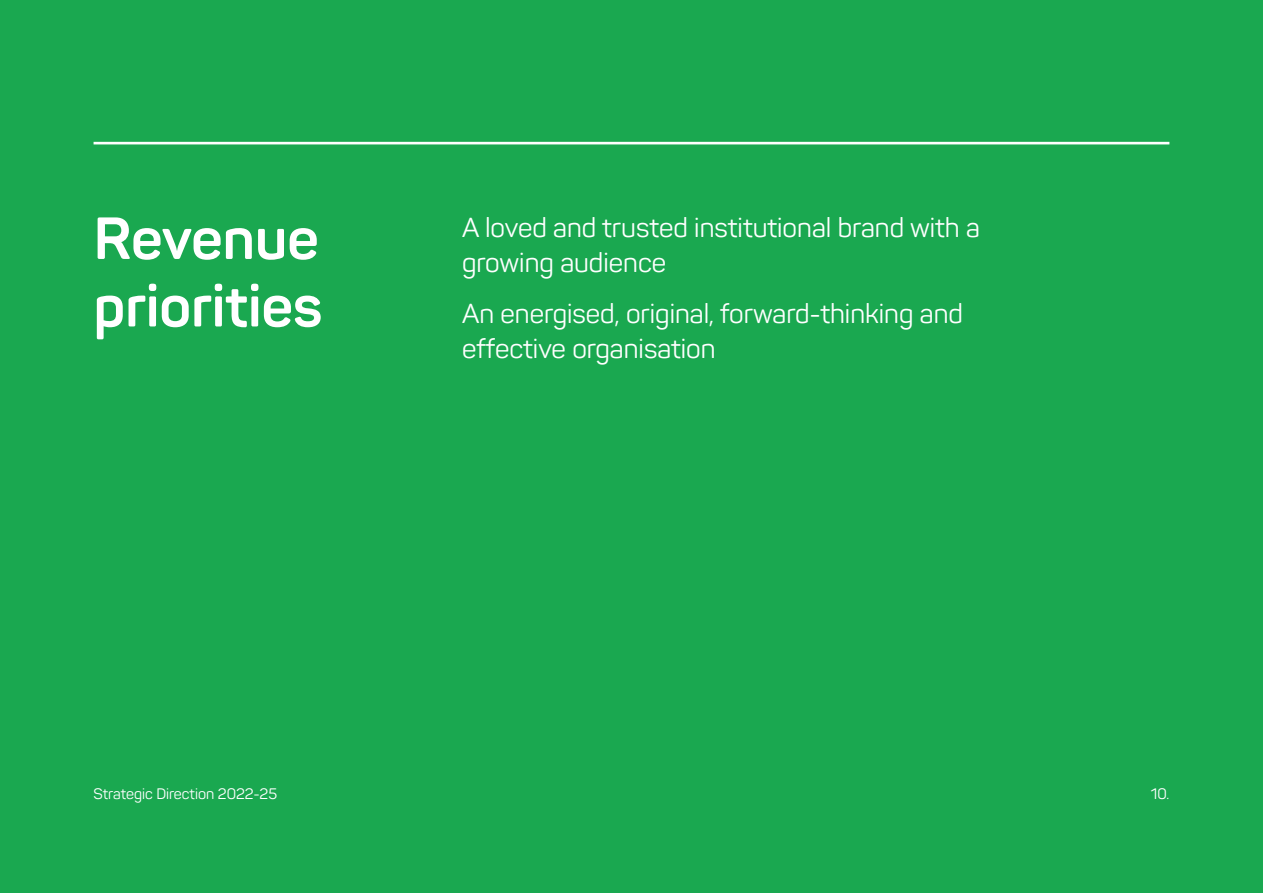
<style>
.page{position:relative;width:1263px;height:893px;background:#1aa850}
.page>*{position:absolute;margin:0;border:0;box-sizing:border-box;transform-origin:0 0}
.Large_heading{font:700 58.5px/67.5px "Panton";color:#fff}
._16pt{font:27px/34.5px "Panton";color:#fff}
.t1{font:15px "Panton";color:#fff}
</style>
<div class="page">
<hr style="left:94px;top:142px;width:1075px;height:2px;background:#fff">
<h2 class="Large_heading" style="left:94px;top:204px;width:230px">Revenue priorities</h2>
<p class="_16pt" style="left:462px;top:210px;width:519px">A loved and trusted institutional brand with a growing audience</p>
<p class="_16pt" style="left:462px;top:296px;width:502px">An energised, original, forward-thinking and effective organisation</p>
<p class="t1" style="left:94px;top:784px;width:185px">Strategic Direction 2022-25</p>
<p class="t1" style="left:1151px;top:784px;width:20px">10.</p>
</div>
